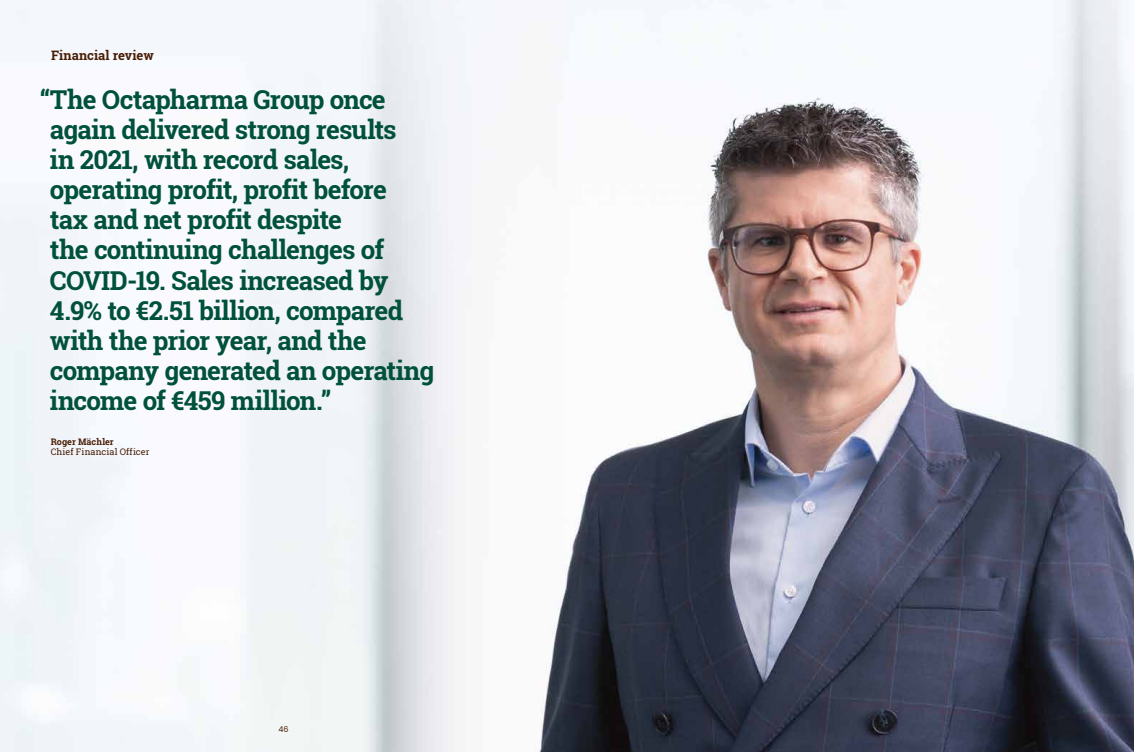
<style>
.page{position:relative;width:1134px;height:752px;background:#fff}
.page>*{position:absolute;margin:0;border:0;box-sizing:border-box;transform-origin:0 0}
.t1{font:700 26px/30px "Roboto Slab";letter-spacing:-.035em;color:#00513c}
.t2{font:700 13px "Roboto Slab";color:#491e04}
.t3{font:9px "Roboto Slab";letter-spacing:.01em;color:#491e04}
.t4{font:700 9px "Roboto Slab";letter-spacing:.005em;color:#491e04}
.t5{font:8px "Poppins";color:#491e04}
</style>
<div class="page">
<img style="left:0;top:0;width:1134px;height:751px">
<p class="t2" style="left:51px;top:47px;width:104px">Financial review</p>
<p class="t1" style="left:50px;top:84px;width:386px;text-indent:-10px">“The Octapharma Group once again delivered strong results<br>in 2021, with record sales, operating profit, profit before<br>tax and net profit despite<br>the continuing challenges of<br>COVID-19. Sales increased by<br>4.9% to €2.51 billion, compared with the prior year, and the company generated an operating income of €459 million.”</p>
<p class="t4" style="left:51px;top:435px;width:65px">Roger Mächler</p>
<p class="t3" style="left:51px;top:445px;width:100px">Chief Financial Officer</p>
<p class="t5" style="left:279px;top:724px;width:11px">46</p>
</div>
